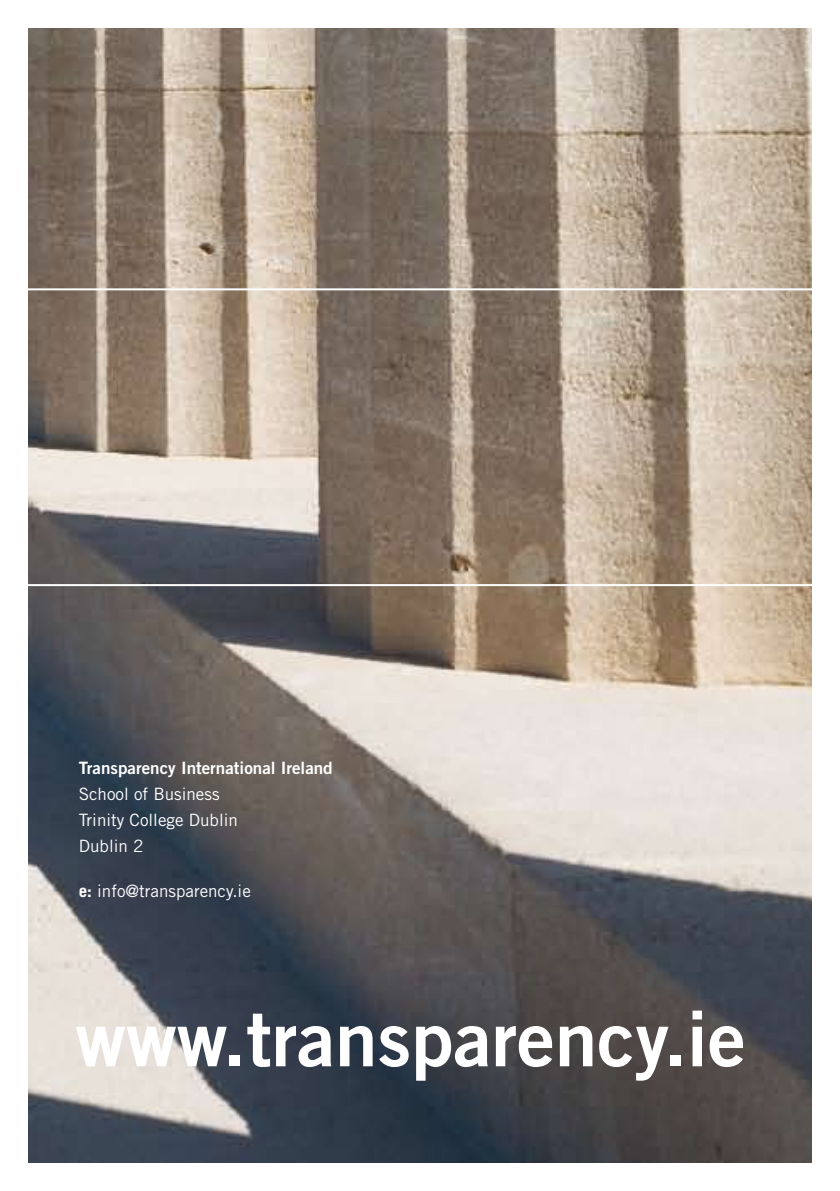
<style>
.page{position:relative;width:840px;height:1191px;background:#fff}
.page>*{position:absolute;margin:0;border:0;box-sizing:border-box;transform-origin:0 0}
.t1{font:76px "Trade Gothic Bold Two";color:#fff}
.t2{font:17px/26px "Trade Gothic";color:#fff}
.t3{font:17px "Trade Gothic Bold Two";color:#fff}
.s1{font-weight:700}
</style>
<div class="page">
<img style="left:28px;top:28px;width:783px;height:1134px">
<div style="left:0;top:288px;width:839px;height:298px;border:2px solid #fff"></div>
<p class="t3" style="left:79px;top:757px;width:255px">Transparency International Ireland</p>
<p class="t2" style="left:79px;top:780px;width:161px">School of Business<br>Trinity College Dublin<br>Dublin 2</p>
<p class="t2" style="left:79px;top:877px;width:173px"><span class="s1">e:</span> info@transparency.ie</p>
<h1 class="t1" style="left:75px;top:992px;width:671px">www.transparency.ie</h1>
</div>
